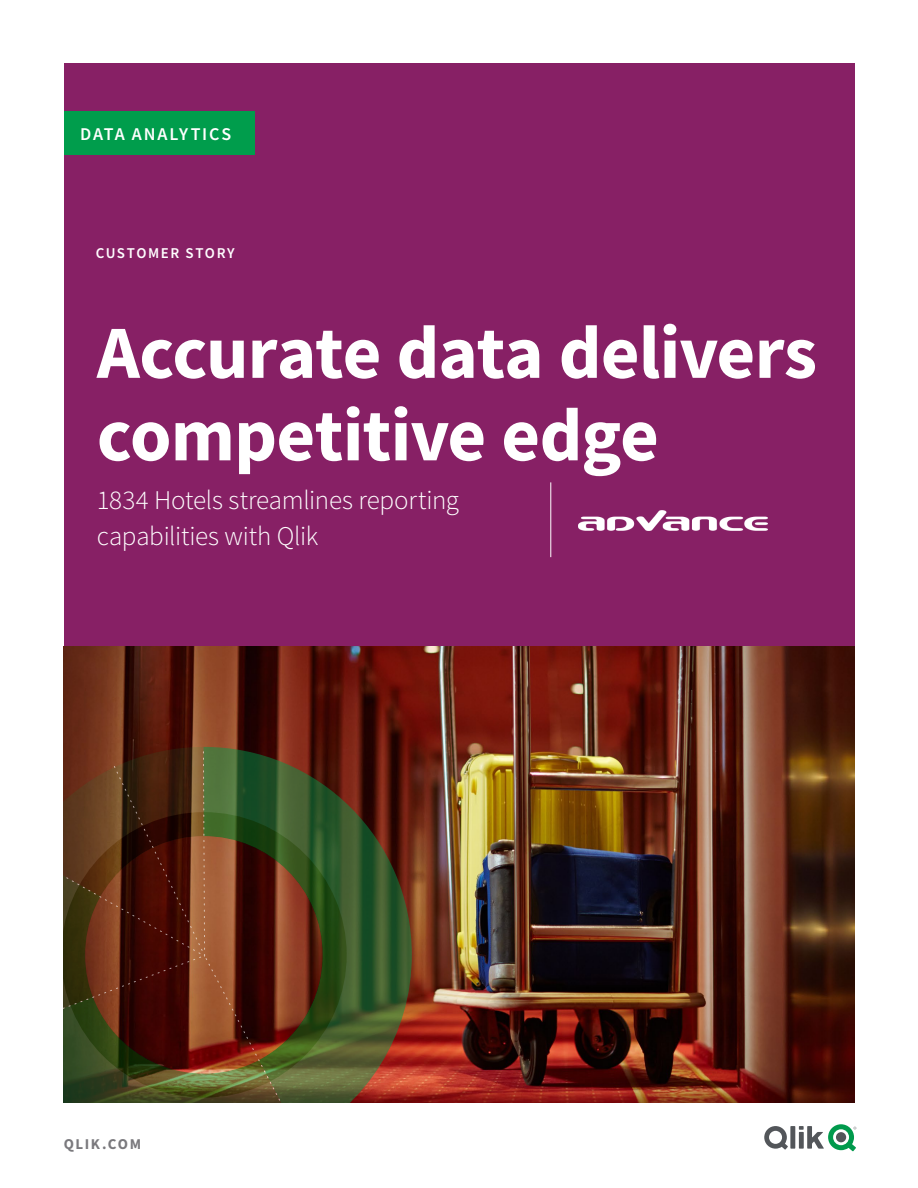
<style>
.page{position:relative;width:918px;height:1188px;background:#fff}
.page>*{position:absolute;margin:0;border:0;box-sizing:border-box;transform-origin:0 0}
.Cover_Main_Heading{font:700 75px/82.5px "Source Sans Pro";letter-spacing:-.015em;color:#fff}
.Cover_Sub_heading{font:300 27px/36px "Source Sans Pro";letter-spacing:-.01em;color:#fff}
.t1{font:600 18px "Source Sans Pro";letter-spacing:.095em;color:#fff}
.Content_Type{font:600 15px "Source Sans Pro";letter-spacing:.105em;color:#fff}
.Qlik_com{font:700 15px "Source Sans Pro";letter-spacing:.105em;color:#7a797d}
</style>
<div class="page">
<svg style="left:764px;top:1124px;width:92px;height:28px"></svg>
<div style="left:64px;top:64px;width:790px;height:1039px;background:#872065"></div>
<img style="left:64px;top:647px;width:790px;height:456px">
<svg style="left:301px;top:747px;width:111px;height:356px;background:#514021"></svg>
<svg style="left:301px;top:812px;width:46px;height:286px;background:#3f4f22"></svg>
<img style="left:64px;top:747px;width:237px;height:356px">
<div style="left:64px;top:112px;width:191px;height:43px;background:#009d4c"></div>
<hr style="left:550px;top:482px;width:1px;height:75px;background:#fff">
<img style="left:578px;top:511px;width:190px;height:19px">
<p class="t1" style="left:80px;top:122px;width:153px">DATA ANALYTICS</p>
<p class="Content_Type" style="left:96px;top:243px;width:140px">CUSTOMER STORY</p>
<p class="Cover_Main_Heading" style="left:97px;top:311px;width:722px">Accurate data delivers competitive edge</p>
<p class="Cover_Sub_heading" style="left:97px;top:482px;width:364px">1834 Hotels streamlines reporting capabilities with Qlik</p>
<p class="Qlik_com" style="left:64px;top:1134px;width:79px">QLIK.COM</p>
</div>
